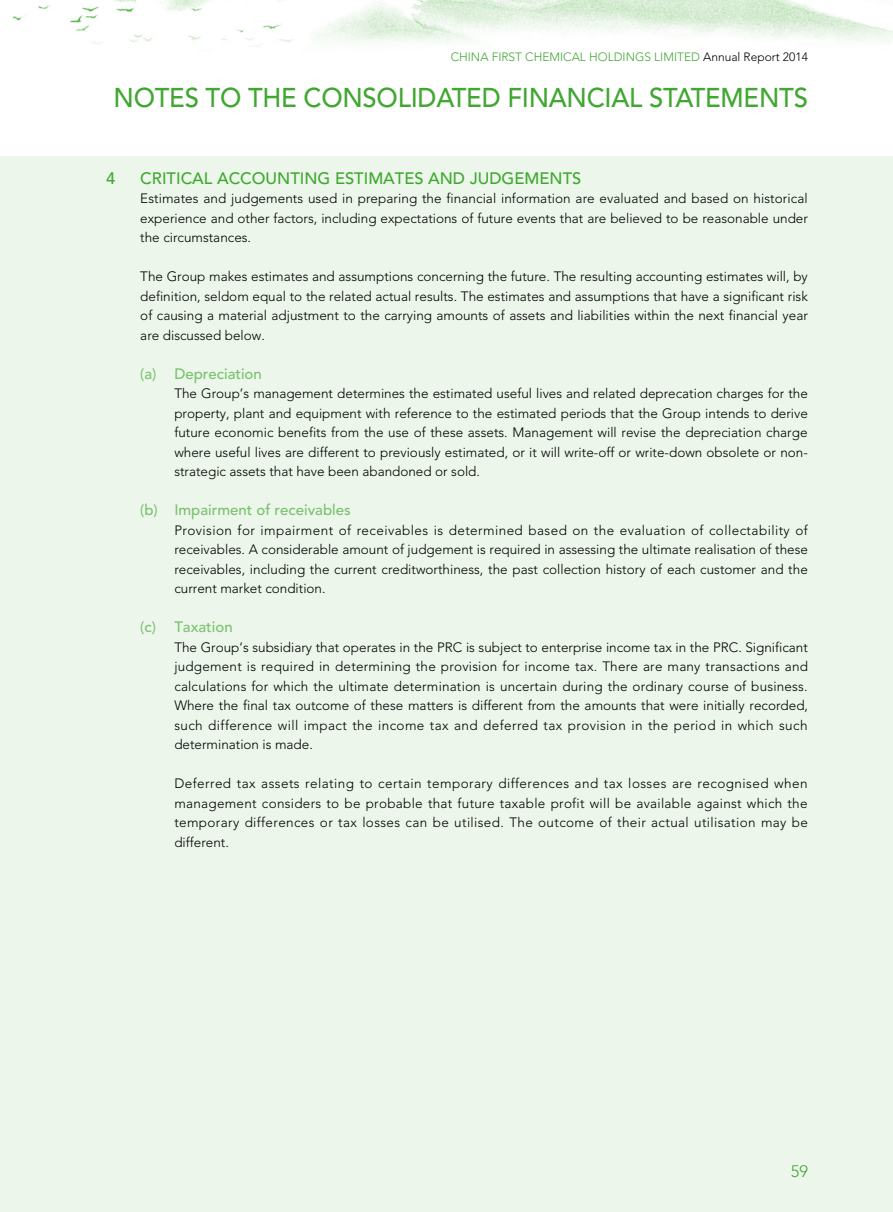
<style>
.page{position:relative;width:893px;height:1212px;background:#ecf6ea}
.page>*{position:absolute;margin:0;border:0;box-sizing:border-box;transform-origin:0 0}
.t1{font:500 27px "Avenir LT Std";letter-spacing:-.01em;color:#40a731;scale:.95 1}
.t2{font:500 16.5px "Avenir LT Std";color:#40a731}
.t3{font:300 16.5px "Avenir LT Std";color:#40a731}
.t4{font:500 15px "Avenir LT Std";color:#7ac16f}
.t5{font:300 13.5px/19.5px "Avenir LT Std";color:#000;text-align:justify}
.t6{font:300 12px "Avenir LT Std";color:#40a731}
.s1{color:#000}
</style>
<div class="page">
<img style="left:0;top:0;width:893px;height:155px">
<p class="t6" style="left:451px;top:50px;width:359px">CHINA FIRST CHEMICAL HOLDINGS LIMITED <span class="s1">Annual Report 2014</span></p>
<h1 class="t1" style="left:114px;top:83px;width:732px">NOTES TO THE CONSOLIDATED FINANCIAL STATEMENTS</h1>
<p class="t2" style="left:106px;top:169px;width:11px">4</p>
<p class="t2" style="left:140px;top:169px;width:442px">CRITICAL ACCOUNTING ESTIMATES AND JUDGEMENTS</p>
<p class="t5" style="left:140px;top:189px;width:669px">Estimates and judgements used in preparing the financial information are evaluated and based on historical experience and other factors, including expectations of future events that are believed to be reasonable under the circumstances.</p>
<p class="t5" style="left:140px;top:267px;width:669px">The Group makes estimates and assumptions concerning the future. The resulting accounting estimates will, by definition, seldom equal to the related actual results. The estimates and assumptions that have a significant risk of causing a material adjustment to the carrying amounts of assets and liabilities within the next financial year are discussed below.</p>
<p class="t4" style="left:140px;top:365px;width:123px">(a) Depreciation</p>
<p class="t5" style="left:174px;top:384px;width:635px">The Group’s management determines the estimated useful lives and related deprecation charges for the property, plant and equipment with reference to the estimated periods that the Group intends to derive future economic benefits from the use of these assets. Management will revise the depreciation charge where useful lives are different to previously estimated, or it will write-off or write-down obsolete or non&shy;strategic assets that have been abandoned or sold.</p>
<p class="t4" style="left:140px;top:501px;width:212px">(b) Impairment of receivables</p>
<p class="t5" style="left:174px;top:520px;width:635px">Provision for impairment of receivables is determined based on the evaluation of collectability of receivables. A considerable amount of judgement is required in assessing the ultimate realisation of these receivables, including the current creditworthiness, the past collection history of each customer and the current market condition.</p>
<p class="t4" style="left:140px;top:618px;width:94px">(c) Taxation</p>
<p class="t5" style="left:174px;top:637px;width:635px">The Group’s subsidiary that operates in the PRC is subject to enterprise income tax in the PRC. Significant judgement is required in determining the provision for income tax. There are many transactions and calculations for which the ultimate determination is uncertain during the ordinary course of business.<br>Where the final tax outcome of these matters is different from the amounts that were initially recorded, such difference will impact the income tax and deferred tax provision in the period in which such determination is made.</p>
<p class="t5" style="left:174px;top:774px;width:635px">Deferred tax assets relating to certain temporary differences and tax losses are recognised when management considers to be probable that future taxable profit will be available against which the temporary differences or tax losses can be utilised. The outcome of their actual utilisation may be different.</p>
<p class="t3" style="left:791px;top:1162px;width:19px">59</p>
</div>
